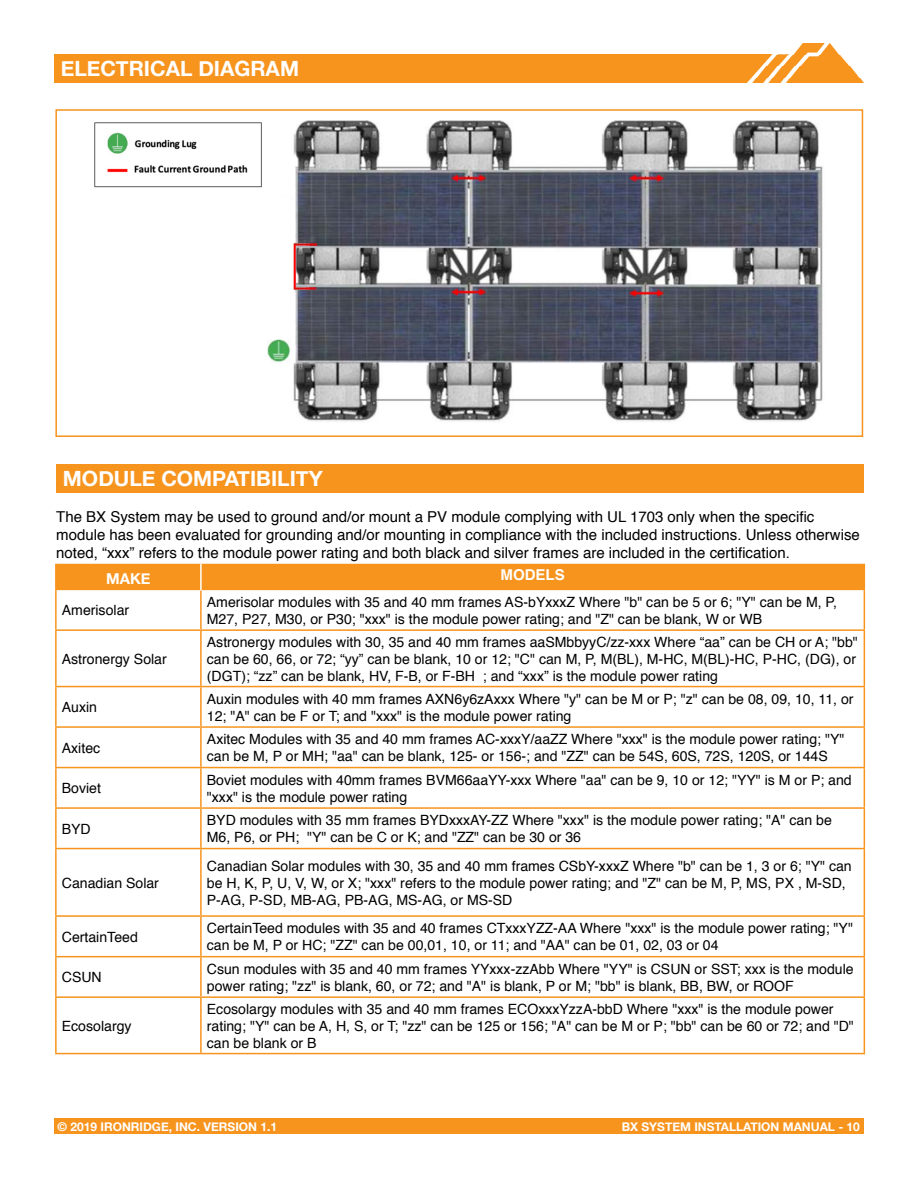
<style>
.page{position:relative;width:918px;height:1188px;background:#fff}
.page>*{position:absolute;margin:0;border:0;box-sizing:border-box;transform-origin:0 0}
.t1{font:700 21px "Helvetica Neue";color:#fff}
.t2{font:15px/18px "Helvetica";color:#000}
.t3{font:700 15px "Helvetica";color:#fff}
.t4{font:700 15px "Helvetica Neue";color:#fff}
.t5{font:14.1px/17px "Helvetica";color:#000}
.t6{font:700 12px "Helvetica Neue";color:#fff}
</style>
<div class="page">
<img style="left:773px;top:44px;width:91px;height:39px">
<div style="left:472px;top:1118px;width:392px;height:16px;background:#f7941e"></div>
<div style="left:54px;top:1118px;width:441px;height:16px;background:#f7941e"></div>
<div style="left:54px;top:54px;width:719px;height:29px;background:#f7941e"></div>
<div style="left:56px;top:464px;width:808px;height:29px;background:#f7941e"></div>
<img style="left:94px;top:120px;width:729px;height:302px">
<div style="left:55px;top:109px;width:808px;height:328px;border:2px solid #f7941e"></div>
<svg style="left:57px;top:590px;width:807px;height:463px"></svg>
<hr style="left:55px;top:590px;width:2px;height:39px;background:#f7941e">
<hr style="left:55px;top:631px;width:2px;height:55px;background:#f7941e">
<hr style="left:55px;top:687px;width:2px;height:39px;background:#f7941e">
<hr style="left:55px;top:728px;width:2px;height:39px;background:#f7941e">
<hr style="left:55px;top:768px;width:2px;height:39px;background:#f7941e">
<hr style="left:55px;top:809px;width:2px;height:39px;background:#f7941e">
<hr style="left:55px;top:849px;width:2px;height:66px;background:#f7941e">
<hr style="left:55px;top:917px;width:2px;height:39px;background:#f7941e">
<hr style="left:55px;top:957px;width:2px;height:39px;background:#f7941e">
<hr style="left:55px;top:998px;width:2px;height:55px;background:#f7941e">
<hr style="left:864px;top:590px;width:1px;height:39px;background:#f7941e">
<hr style="left:864px;top:631px;width:1px;height:55px;background:#f7941e">
<hr style="left:864px;top:687px;width:1px;height:39px;background:#f7941e">
<hr style="left:864px;top:728px;width:1px;height:39px;background:#f7941e">
<hr style="left:864px;top:768px;width:1px;height:39px;background:#f7941e">
<hr style="left:864px;top:809px;width:1px;height:39px;background:#f7941e">
<hr style="left:864px;top:849px;width:1px;height:66px;background:#f7941e">
<hr style="left:864px;top:917px;width:1px;height:39px;background:#f7941e">
<hr style="left:864px;top:957px;width:1px;height:39px;background:#f7941e">
<hr style="left:864px;top:998px;width:1px;height:55px;background:#f7941e">
<hr style="left:55px;top:629px;width:146px;height:2px;background:#f7941e">
<hr style="left:55px;top:686px;width:146px;height:1px;background:#f7941e">
<hr style="left:55px;top:726px;width:146px;height:2px;background:#f7941e">
<hr style="left:55px;top:767px;width:146px;height:1px;background:#f7941e">
<hr style="left:55px;top:807px;width:146px;height:2px;background:#f7941e">
<hr style="left:55px;top:848px;width:146px;height:1px;background:#f7941e">
<hr style="left:55px;top:915px;width:146px;height:2px;background:#f7941e">
<hr style="left:55px;top:956px;width:146px;height:1px;background:#f7941e">
<hr style="left:55px;top:996px;width:146px;height:2px;background:#f7941e">
<hr style="left:55px;top:1053px;width:146px;height:1px;background:#f7941e">
<hr style="left:201px;top:629px;width:664px;height:2px;background:#f7941e">
<hr style="left:201px;top:686px;width:664px;height:1px;background:#f7941e">
<hr style="left:201px;top:726px;width:664px;height:2px;background:#f7941e">
<hr style="left:201px;top:767px;width:664px;height:1px;background:#f7941e">
<hr style="left:201px;top:807px;width:664px;height:2px;background:#f7941e">
<hr style="left:201px;top:848px;width:664px;height:1px;background:#f7941e">
<hr style="left:201px;top:915px;width:664px;height:2px;background:#f7941e">
<hr style="left:201px;top:956px;width:664px;height:1px;background:#f7941e">
<hr style="left:201px;top:996px;width:664px;height:2px;background:#f7941e">
<hr style="left:201px;top:1053px;width:664px;height:1px;background:#f7941e">
<hr style="left:200px;top:590px;width:2px;height:39px;background:#f7941e">
<hr style="left:200px;top:631px;width:2px;height:55px;background:#f7941e">
<hr style="left:200px;top:687px;width:2px;height:39px;background:#f7941e">
<hr style="left:200px;top:728px;width:2px;height:39px;background:#f7941e">
<hr style="left:200px;top:768px;width:2px;height:39px;background:#f7941e">
<hr style="left:200px;top:809px;width:2px;height:39px;background:#f7941e">
<hr style="left:200px;top:849px;width:2px;height:66px;background:#f7941e">
<hr style="left:200px;top:917px;width:2px;height:39px;background:#f7941e">
<hr style="left:200px;top:957px;width:2px;height:39px;background:#f7941e">
<hr style="left:200px;top:998px;width:2px;height:55px;background:#f7941e">
<hr style="left:55px;top:564px;width:2px;height:26px;background:#f7941e">
<div style="left:57px;top:564px;width:808px;height:26px;background:#f7941e"></div>
<h1 class="t1" style="left:61px;top:52px;width:240px">ELECTRICAL DIAGRAM</h1>
<h1 class="t1" style="left:63px;top:462px;width:261px">MODULE COMPATIBILITY</h1>
<p class="t2" style="left:56px;top:508px;width:805px">The BX System may be used to ground and/or mount a PV module complying with UL 1703 only when the specific module has been evaluated for grounding and/or mounting in compliance with the included instructions. Unless otherwise noted, “xxx” refers to the module power rating and both black and silver frames are included in the certification.</p>
<p class="t4" style="left:106px;top:567px;width:46px">MAKE</p>
<p class="t3" style="left:501px;top:563px;width:66px">MODELS</p>
<p class="t5" style="left:62px;top:602px;width:69px">Amerisolar</p>
<p class="t5" style="left:207px;top:594px;width:632px">Amerisolar modules with 35 and 40 mm frames AS-bYxxxZ Where "b" can be 5 or 6; "Y" can be M, P,<br>M27, P27, M30, or P30; "xxx" is the module power rating; and "Z" can be blank, W or WB</p>
<p class="t5" style="left:62px;top:651px;width:107px">Astronergy Solar</p>
<p class="t5" style="left:207px;top:634px;width:653px">Astronergy modules with 30, 35 and 40 mm frames aaSMbbyyC/zz-xxx Where “aa” can be CH or A; "bb" can be 60, 66, or 72; “yy” can be blank, 10 or 12; "C" can M, P, M(BL), M-HC, M(BL)-HC, P-HC, (DG), or (DGT); “zz” can be blank, HV, F-B, or F-BH ; and “xxx” is the module power rating</p>
<p class="t5" style="left:62px;top:699px;width:37px">Auxin</p>
<p class="t5" style="left:207px;top:691px;width:648px">Auxin modules with 40 mm frames AXN6y6zAxxx Where "y" can be M or P; "z" can be 08, 09, 10, 11, or<br>12; "A" can be F or T; and "xxx" is the module power rating</p>
<p class="t5" style="left:62px;top:740px;width:40px">Axitec</p>
<p class="t5" style="left:207px;top:731px;width:639px">Axitec Modules with 35 and 40 mm frames AC-xxxY/aaZZ Where "xxx" is the module power rating; "Y" can be M, P or MH; "aa" can be blank, 125- or 156-; and "ZZ" can be 54S, 60S, 72S, 120S, or 144S</p>
<p class="t5" style="left:62px;top:780px;width:41px">Boviet</p>
<p class="t5" style="left:207px;top:772px;width:646px">Boviet modules with 40mm frames BVM66aaYY-xxx Where "aa" can be 9, 10 or 12; "YY" is M or P; and "xxx" is the module power rating</p>
<p class="t5" style="left:62px;top:821px;width:30px">BYD</p>
<p class="t5" style="left:207px;top:812px;width:626px">BYD modules with 35 mm frames BYDxxxAY-ZZ Where "xxx" is the module power rating; "A" can be<br>M6, P6, or PH; "Y" can be C or K; and "ZZ" can be 30 or 36</p>
<p class="t5" style="left:62px;top:875px;width:99px">Canadian Solar</p>
<p class="t5" style="left:207px;top:858px;width:646px">Canadian Solar modules with 30, 35 and 40 mm frames CSbY-xxxZ Where "b" can be 1, 3 or 6; "Y" can be H, K, P, U, V, W, or X; "xxx" refers to the module power rating; and "Z" can be M, P, MS, PX , M-SD,<br>P-AG, P-SD, MB-AG, PB-AG, MS-AG, or MS-SD</p>
<p class="t5" style="left:62px;top:929px;width:78px">CertainTeed</p>
<p class="t5" style="left:207px;top:920px;width:648px">CertainTeed modules with 35 and 40 frames CTxxxYZZ-AA Where "xxx" is the module power rating; "Y" can be M, P or HC; "ZZ" can be 00,01, 10, or 11; and "AA" can be 01, 02, 03 or 04</p>
<p class="t5" style="left:62px;top:969px;width:41px">CSUN</p>
<p class="t5" style="left:207px;top:961px;width:648px">Csun modules with 35 and 40 mm frames YYxxx-zzAbb Where "YY" is CSUN or SST; xxx is the module power rating; "zz" is blank, 60, or 72; and "A" is blank, P or M; "bb" is blank, BB, BW, or ROOF</p>
<p class="t5" style="left:62px;top:1018px;width:71px">Ecosolargy</p>
<p class="t5" style="left:207px;top:1001px;width:649px">Ecosolargy modules with 35 and 40 mm frames ECOxxxYzzA-bbD Where "xxx" is the module power rating; "Y" can be A, H, S, or T; "zz" can be 125 or 156; "A" can be M or P; "bb" can be 60 or 72; and "D" can be blank or B</p>
<p class="t6" style="left:58px;top:1117px;width:221px">© 2019 IRONRIDGE, INC. VERSION 1.1</p>
<p class="t6" style="left:622px;top:1117px;width:240px">BX SYSTEM INSTALLATION MANUAL - 10</p>
</div>
